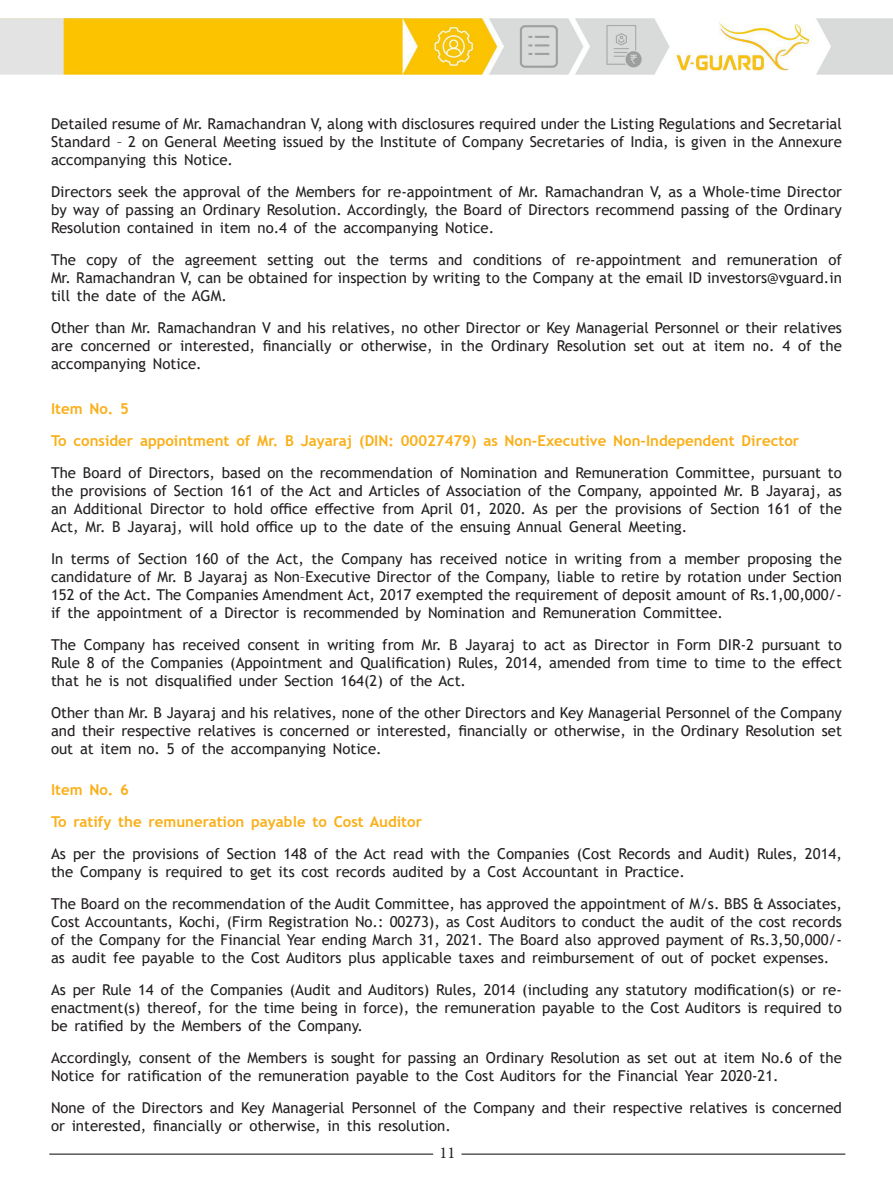
<style>
.page{position:relative;width:893px;height:1191px;background:#fff}
.page>*{position:absolute;margin:0;border:0;box-sizing:border-box;transform-origin:0 0}
.t1{font:16.5px "Minion Pro";color:#231f20}
.t2{font:15px/18px "Trebuchet MS";color:#231f20;text-align:justify}
.t3{font:700 15px/32.1px "Trebuchet MS";color:#faaf18}
</style>
<div class="page">
<hr style="left:49px;top:1153px;width:384px;height:1px;background:#231f20">
<hr style="left:461px;top:1153px;width:384px;height:1px;background:#231f20">
<img style="left:0;top:18px;width:893px;height:57px">
<p class="t2" style="left:51px;top:114px;width:792px">Detailed resume of Mr. Ramachandran V, along with disclosures required under the Listing Regulations and Secretarial Standard – 2 on General Meeting issued by the Institute of Company Secretaries of India, is given in the Annexure accompanying this Notice.</p>
<p class="t2" style="left:51px;top:182px;width:792px">Directors seek the approval of the Members for re-appointment of Mr. Ramachandran V, as a Whole-time Director by way of passing an Ordinary Resolution. Accordingly, the Board of Directors recommend passing of the Ordinary Resolution contained in item no.4 of the accompanying Notice.</p>
<p class="t2" style="left:51px;top:250px;width:792px">The copy of the agreement setting out the terms and conditions of re-appointment and remuneration of Mr. Ramachandran V, can be obtained for inspection by writing to the Company at the email ID investors@vguard.in till the date of the AGM.</p>
<p class="t2" style="left:51px;top:318px;width:792px">Other than Mr. Ramachandran V and his relatives, no other Director or Key Managerial Personnel or their relatives are concerned or interested, financially or otherwise, in the Ordinary Resolution set out at item no. 4 of the accompanying Notice.</p>
<p class="t3" style="left:51px;top:392px;width:750px">Item No. 5<br>To consider appointment of Mr. B Jayaraj (DIN: 00027479) as Non-Executive Non-Independent Director</p>
<p class="t2" style="left:51px;top:463px;width:792px">The Board of Directors, based on the recommendation of Nomination and Remuneration Committee, pursuant to the provisions of Section 161 of the Act and Articles of Association of the Company, appointed Mr. B Jayaraj, as an Additional Director to hold office effective from April 01, 2020. As per the provisions of Section 161 of the Act, Mr. B Jayaraj, will hold office up to the date of the ensuing Annual General Meeting.</p>
<p class="t2" style="left:51px;top:549px;width:792px">In terms of Section 160 of the Act, the Company has received notice in writing from a member proposing the candidature of Mr. B Jayaraj as Non–Executive Director of the Company, liable to retire by rotation under Section 152 of the Act. The Companies Amendment Act, 2017 exempted the requirement of deposit amount of Rs.1,00,000/- if the appointment of a Director is recommended by Nomination and Remuneration Committee.</p>
<p class="t2" style="left:51px;top:635px;width:792px">The Company has received consent in writing from Mr. B Jayaraj to act as Director in Form DIR-2 pursuant to Rule 8 of the Companies (Appointment and Qualification) Rules, 2014, amended from time to time to the effect that he is not disqualified under Section 164(2) of the Act.</p>
<p class="t2" style="left:51px;top:703px;width:792px">Other than Mr. B Jayaraj and his relatives, none of the other Directors and Key Managerial Personnel of the Company and their respective relatives is concerned or interested, financially or otherwise, in the Ordinary Resolution set out at item no. 5 of the accompanying Notice.</p>
<p class="t3" style="left:51px;top:773px;width:373px">Item No. 6<br>To ratify the remuneration payable to Cost Auditor</p>
<p class="t2" style="left:51px;top:844px;width:792px">As per the provisions of Section 148 of the Act read with the Companies (Cost Records and Audit) Rules, 2014, the Company is required to get its cost records audited by a Cost Accountant in Practice.</p>
<p class="t2" style="left:51px;top:894px;width:792px">The Board on the recommendation of the Audit Committee, has approved the appointment of M/s. BBS &amp; Associates, Cost Accountants, Kochi, (Firm Registration No.: 00273), as Cost Auditors to conduct the audit of the cost records of the Company for the Financial Year ending March 31, 2021. The Board also approved payment of Rs.3,50,000/- as audit fee payable to the Cost Auditors plus applicable taxes and reimbursement of out of pocket expenses.</p>
<p class="t2" style="left:51px;top:980px;width:792px">As per Rule 14 of the Companies (Audit and Auditors) Rules, 2014 (including any statutory modification(s) or re&shy;enactment(s) thereof, for the time being in force), the remuneration payable to the Cost Auditors is required to be ratified by the Members of the Company.</p>
<p class="t2" style="left:51px;top:1048px;width:792px">Accordingly, consent of the Members is sought for passing an Ordinary Resolution as set out at item No.6 of the<br>Notice for ratification of the remuneration payable to the Cost Auditors for the Financial Year 2020-21.</p>
<p class="t2" style="left:51px;top:1098px;width:792px">None of the Directors and Key Managerial Personnel of the Company and their respective relatives is concerned or interested, financially or otherwise, in this resolution.</p>
<p class="t1" style="left:439px;top:1141px;width:17px">11</p>
</div>
